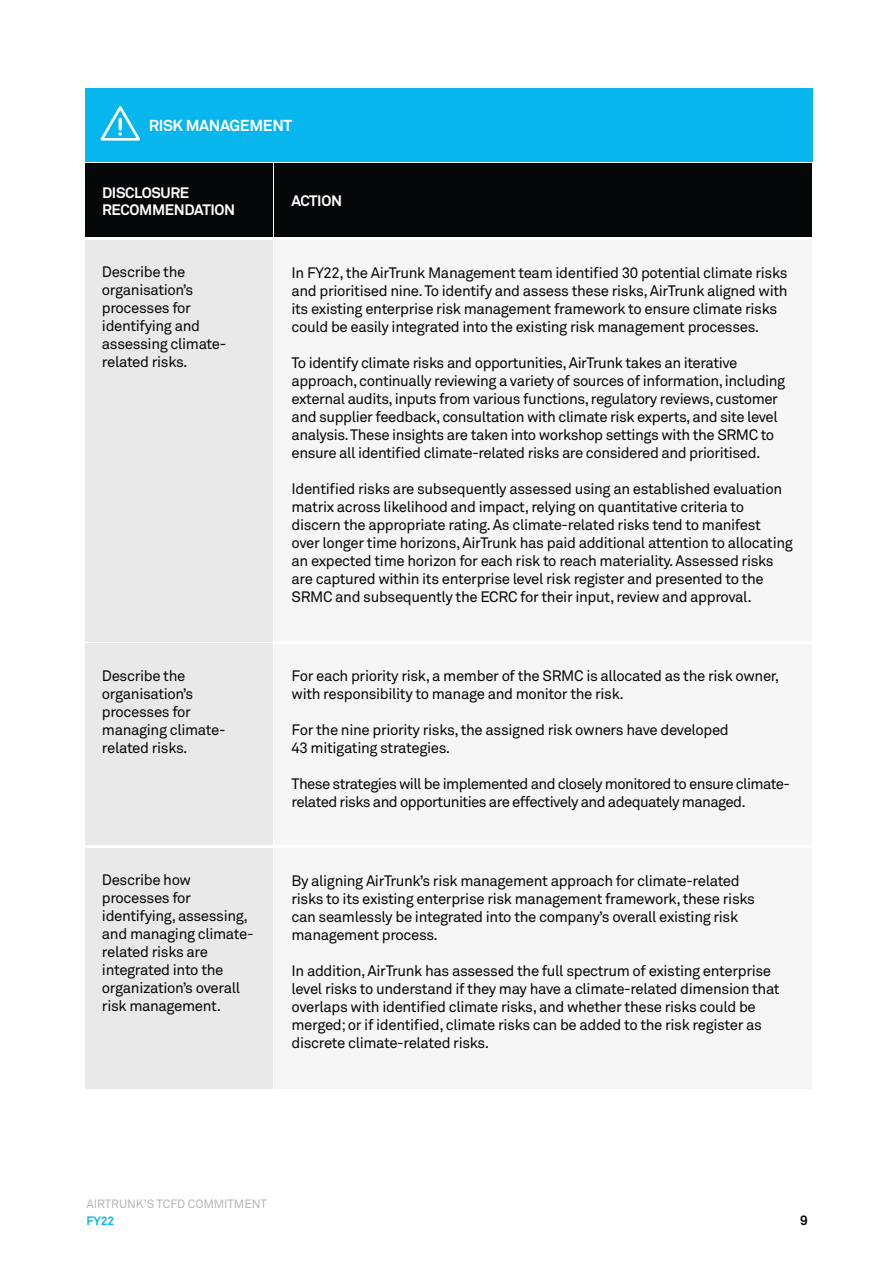
<style>
.page{position:relative;width:893px;height:1263px;background:#fff}
.page>*{position:absolute;margin:0;border:0;box-sizing:border-box;transform-origin:0 0}
.t1{font:700 15.75px "Akkurat Pro";letter-spacing:-.025em;color:#fff}
.t2{font:15px/18px "Akkurat Pro";letter-spacing:-.025em;color:#050709}
.t3{font:700 15px/16.5px "Akkurat Pro";letter-spacing:-.025em;color:#fff}
.t4{font:700 13.5px "Akkurat Pro";color:#050709}
.t5{font:12px/16.5px "Akkurat Pro";letter-spacing:-.01em;color:#b7b7b7}
.s1{font-weight:700;color:#06b6ec}
</style>
<div class="page">
<div style="left:85px;top:164px;width:187px;height:73px;background:#050709"></div>
<div style="left:274px;top:241px;width:538px;height:400px;background:#f6f6f6"></div>
<div style="left:274px;top:644px;width:538px;height:201px;background:#f6f6f6"></div>
<div style="left:274px;top:849px;width:538px;height:240px;background:#f6f6f6"></div>
<div style="left:85px;top:240px;width:187px;height:401px;background:#e9e9e9"></div>
<div style="left:85px;top:644px;width:187px;height:201px;background:#e9e9e9"></div>
<div style="left:85px;top:848px;width:187px;height:241px;background:#e9e9e9"></div>
<div style="left:274px;top:164px;width:538px;height:73px;background:#050709"></div>
<div style="left:85px;top:88px;width:727px;height:73px;background:#06b6ec"></div>
<svg style="left:100px;top:106px;width:40px;height:35px"></svg>
<p class="t1" style="left:149px;top:116px;width:145px">RISK MANAGEMENT</p>
<p class="t3" style="left:102px;top:185px;width:135px">DISCLOSURE<br>RECOMMENDATION</p>
<p class="t3" style="left:292px;top:193px;width:52px">ACTION</p>
<p class="t2" style="left:102px;top:263px;width:126px">Describe the organisation’s processes for identifying and assessing climate&shy;related risks.</p>
<p class="t2" style="left:292px;top:264px;width:498px">In FY22, the AirTrunk Management team identified 30 potential climate risks and prioritised nine. To identify and assess these risks, AirTrunk aligned with its existing enterprise risk management framework to ensure climate risks could be easily integrated into the existing risk management processes.</p>
<p class="t2" style="left:292px;top:354px;width:495px">To identify climate risks and opportunities, AirTrunk takes an iterative approach, continually reviewing a variety of sources of information, including external audits, inputs from various functions, regulatory reviews, customer and supplier feedback, consultation with climate risk experts, and site level analysis. These insights are taken into workshop settings with the SRMC to ensure all identified climate-related risks are considered and prioritised.</p>
<p class="t2" style="left:292px;top:480px;width:503px">Identified risks are subsequently assessed using an established evaluation matrix across likelihood and impact, relying on quantitative criteria to discern the appropriate rating. As climate-related risks tend to manifest over longer time horizons, AirTrunk has paid additional attention to allocating an expected time horizon for each risk to reach materiality. Assessed risks are captured within its enterprise level risk register and presented to the SRMC and subsequently the ECRC for their input, review and approval.</p>
<p class="t2" style="left:102px;top:667px;width:125px">Describe the organisation’s processes for managing climate&shy;related risks.</p>
<p class="t2" style="left:292px;top:667px;width:489px">For each priority risk, a member of the SRMC is allocated as the risk owner, with responsibility to manage and monitor the risk.</p>
<p class="t2" style="left:292px;top:721px;width:439px">For the nine priority risks, the assigned risk owners have developed<br>43 mitigating strategies.</p>
<p class="t2" style="left:292px;top:775px;width:500px">These strategies will be implemented and closely monitored to ensure climate&shy;related risks and opportunities are effectively and adequately managed.</p>
<p class="t2" style="left:102px;top:872px;width:153px">Describe how processes for identifying, assessing, and managing climate&shy;related risks are integrated into the organization’s overall risk management.</p>
<p class="t2" style="left:292px;top:872px;width:465px">By aligning AirTrunk’s risk management approach for climate-related risks to its existing enterprise risk management framework, these risks can seamlessly be integrated into the company’s overall existing risk management process.</p>
<p class="t2" style="left:292px;top:962px;width:490px">In addition, AirTrunk has assessed the full spectrum of existing enterprise level risks to understand if they may have a climate-related dimension that overlaps with identified climate risks, and whether these risks could be merged; or if identified, climate risks can be added to the risk register as discrete climate-related risks.</p>
<p class="t5" style="left:86px;top:1196px;width:182px">AIRTRUNK’S TCFD COMMITMENT<br><span class="s1">FY22</span></p>
<p class="t4" style="left:800px;top:1211px;width:9px">9</p>
</div>
